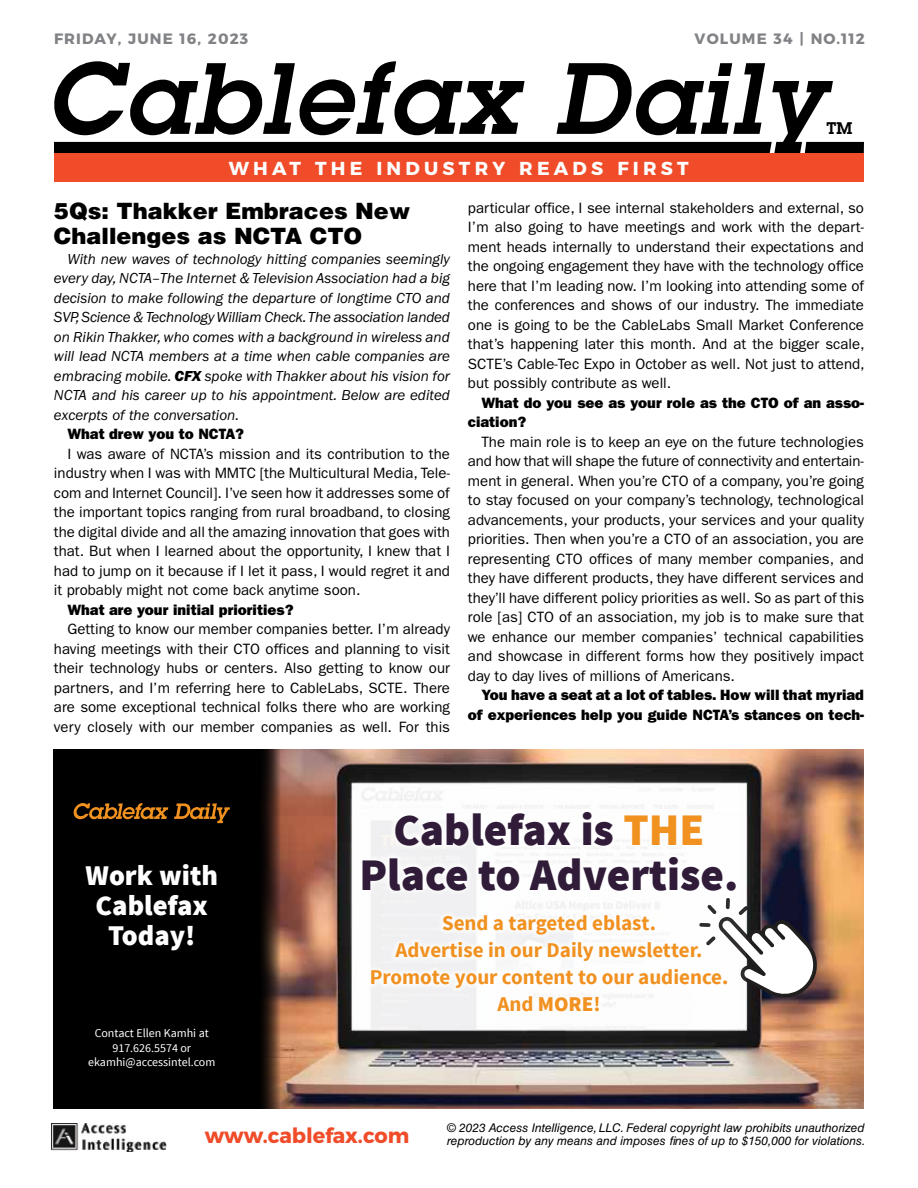
<style>
.page{position:relative;width:918px;height:1188px;background:#fff}
.page>*{position:absolute;margin:0;border:0;box-sizing:border-box;transform-origin:0 0}
.t1{font:italic 600 99px "Lubalin Graph Std";letter-spacing:.03em;color:#000}
.t2{font:900 45px/45px "Source Sans Pro";color:#301b38;text-align:center}
.t3{font:900 28.5px/30px "Source Sans Pro";color:#fff;text-align:center}
.t4{font:900 22.5px/25.5px "Helvetica LT Std";color:#000}
.t5{font:700 21px/27px "Source Sans Pro";color:#f19120;text-align:center}
.t6{font:700 21px "Montserrat";color:#f04c2a}
.t7{font:700 18.75px "Montserrat";letter-spacing:.225em;color:#fff}
.t8{font:600 16.5px "Lubalin Graph Std";color:#000}
.t9{font:15px/19.5px "ITC Franklin Gothic Std";color:#000;text-align:justify}
.t10{font:italic 15px/19.5px "ITC Franklin Gothic Std";color:#000;text-align:justify}
.t11{font:15px/19.5px "ITC Franklin Gothic Std Hvy";color:#000}
.t12{font:700 15px "Montserrat";letter-spacing:.075em;color:#808285}
.t13{font:italic 12px/13.5px "Helvetica LT Std";color:#000}
.t14{font:12px/14.4px "Source Sans Pro";color:#fff;text-align:center}
.s1{font-family:"ITC Franklin Gothic Std Hvy It";font-style:normal}
.s2{color:#f19120}
.s3{font-weight:900}
</style>
<div class="page">
<div style="left:54px;top:142px;width:718px;height:11px;background:#000"></div>
<svg style="left:805px;top:142px;width:59px;height:11px"></svg>
<div style="left:54px;top:153px;width:809px;height:29px;background:#f04c2a"></div>
<img style="left:52px;top:1123px;width:115px;height:29px">
<img style="left:321px;top:749px;width:542px;height:360px">
<svg style="left:745px;top:898px;width:72px;height:101px"></svg>
<img style="left:353px;top:783px;width:392px;height:245px">
<div style="left:356px;top:806px;width:386px;height:211px;background:#fff"></div>
<div style="left:53px;top:749px;width:205px;height:360px;background:#000"></div>
<svg style="left:258px;top:749px;width:63px;height:360px;background:#835543"></svg>
<svg style="left:73px;top:803px;width:95px;height:16px"></svg>
<svg style="left:174px;top:803px;width:56px;height:20px"></svg>
<p class="t12" style="left:54px;top:26px;width:196px">FRIDAY, JUNE 16, 2023</p>
<p class="t12" style="left:695px;top:26px;width:172px">VOLUME 34 | NO.112</p>
<h1 class="t1" style="left:46px;top:33px;width:779px">Cablefax Daily</h1>
<p class="t8" style="left:827px;top:117px;width:27px">TM</p>
<p class="t7" style="left:229px;top:153px;width:462px">WHAT THE INDUSTRY READS FIRST</p>
<h3 class="t4" style="left:54px;top:197px;width:358px">5Qs: Thakker Embraces New<br>Challenges as NCTA CTO</h3>
<p class="t10" style="left:54px;top:249px;width:398px;text-indent:14px">With new waves of technology hitting companies seemingly every day, NCTA–The Internet &amp; Television Association had a big decision to make following the departure of longtime CTO and SVP, Science &amp; Technology William Check. The association landed on Rikin Thakker, who comes with a background in wireless and will lead NCTA members at a time when cable companies are embracing mobile. <span class="s1">CFX</span> spoke with Thakker about his vision for NCTA and his career up to his appointment. Below are edited excerpts of the conversation.</p>
<p class="t11" style="left:67px;top:424px;width:178px">What drew you to NCTA?</p>
<p class="t9" style="left:54px;top:444px;width:398px;text-indent:14px">I was aware of NCTA’s mission and its contribution to the industry when I was with MMTC [the Multicultural Media, Tele&shy;com and Internet Council]. I’ve seen how it addresses some of the important topics ranging from rural broadband, to closing the digital divide and all the amazing innovation that goes with that. But when I learned about the opportunity, I knew that I had to jump on it because if I let it pass, I would regret it and it probably might not come back anytime soon.</p>
<p class="t11" style="left:67px;top:600px;width:228px">What are your initial priorities?</p>
<p class="t9" style="left:54px;top:619px;width:398px;text-indent:14px">Getting to know our member companies better. I’m already having meetings with their CTO offices and planning to visit their technology hubs or centers. Also getting to know our partners, and I’m referring here to CableLabs, SCTE. There are some exceptional technical folks there who are working very closely with our member companies as well. For this</p>
<p class="t9" style="left:468px;top:198px;width:398px">particular office, I see internal stakeholders and external, so I’m also going to have meetings and work with the depart&shy;ment heads internally to understand their expectations and the ongoing engagement they have with the technology office here that I’m leading now. I’m looking into attending some of the conferences and shows of our industry. The immediate one is going to be the CableLabs Small Market Conference that’s happening later this month. And at the bigger scale, SCTE’s Cable-Tec Expo in October as well. Not just to attend, but possibly contribute as well.</p>
<p class="t11" style="left:468px;top:393px;width:398px;text-indent:14px">What do you see as your role as the CTO of an asso&shy;ciation?</p>
<p class="t9" style="left:468px;top:432px;width:398px;text-indent:14px">The main role is to keep an eye on the future technologies and how that will shape the future of connectivity and entertain&shy;ment in general. When you’re CTO of a company, you’re going to stay focused on your company’s technology, technological advancements, your products, your services and your quality priorities. Then when you’re a CTO of an association, you are representing CTO offices of many member companies, and they have different products, they have different services and they’ll have different policy priorities as well. So as part of this role [as] CTO of an association, my job is to make sure that we enhance our member companies’ technical capabilities and showcase in different forms how they positively impact day to day lives of millions of Americans.</p>
<p class="t11" style="left:468px;top:685px;width:398px;text-align:right">You have a seat at a lot of tables. How will that myriad of experiences help you guide NCTA’s stances on tech-</p>
<h3 class="t3" style="left:86px;top:862px;width:134px">Work with<br>Cablefax<br>Today!</h3>
<p class="t14" style="left:88px;top:1026px;width:129px">Contact Ellen Kamhi at<br>917.626.5574 or ekamhi@accessintel.com</p>
<h2 class="t2" style="left:360px;top:809px;width:381px">Cablefax is <span class="s2">THE<br></span>Place to Advertise.</h2>
<h3 class="t5" style="left:370px;top:911px;width:360px">Send a targeted eblast.<br>Advertise in our Daily newsletter.<br>Promote your content to our audience.<br>And <span class="s3">MORE</span>!</h3>
<h3 class="t6" style="left:205px;top:1119px;width:206px">www.cablefax.com</h3>
<p class="t13" style="left:447px;top:1121px;width:420px">© 2023 Access Intelligence, LLC. Federal copyright law prohibits unauthorized reproduction by any means and imposes fines of up to $150,000 for violations.</p>
</div>
